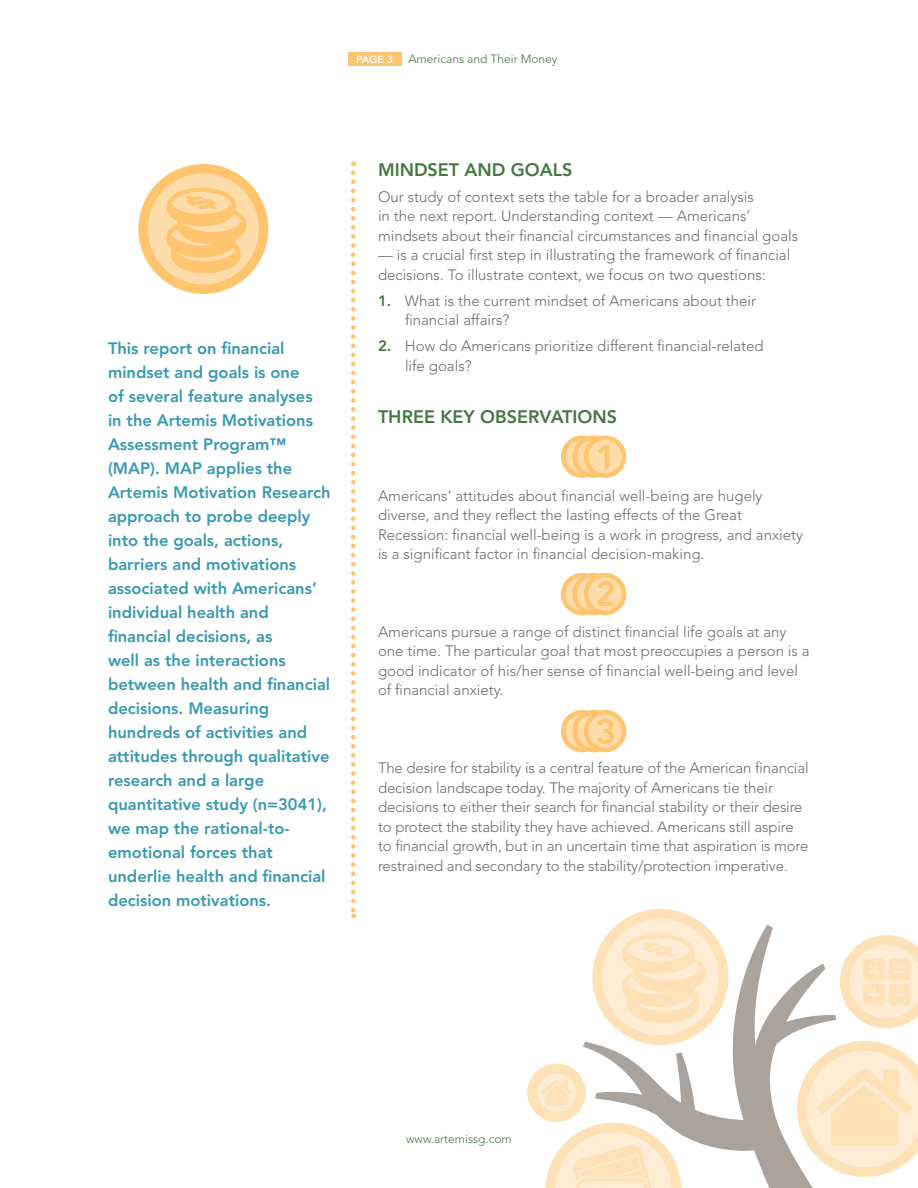
<style>
.page{position:relative;width:918px;height:1188px;background:#fff}
.page>*{position:absolute;margin:0;border:0;box-sizing:border-box;transform-origin:0 0}
.subhead_1_Green_all{font:800 18px "Avenir";color:#457842}
.blue_callout{font:800 16.5px/24px "Avenir";color:#3799b2}
.body_text{font:300 15px/19.5px "Avenir";color:#6a6c71}
.t1{font:300 12px "Avenir";color:#457842}
.t2{font:800 10.5px "Avenir";color:#fff}
.s1{font-weight:800;color:#457842}
</style>
<div class="page">
<div style="left:348px;top:52px;width:54px;height:14px;background:#fec46e"></div>
<svg style="left:563px;top:438px;width:38px;height:38px"></svg>
<div style="left:561px;top:436px;width:42px;height:42px;border:4px solid #fec46e;border-radius:50%"></div>
<svg style="left:575px;top:438px;width:38px;height:38px"></svg>
<div style="left:572px;top:436px;width:43px;height:42px;border:4px solid #fec46e;border-radius:50%"></div>
<svg style="left:586px;top:438px;width:38px;height:38px"></svg>
<div style="left:584px;top:436px;width:42px;height:42px;border:4px solid #fec46e;border-radius:50%"></div>
<svg style="left:598px;top:445px;width:11px;height:24px"></svg>
<svg style="left:563px;top:575px;width:38px;height:38px"></svg>
<div style="left:561px;top:573px;width:42px;height:42px;border:4px solid #fec46e;border-radius:50%"></div>
<svg style="left:575px;top:575px;width:38px;height:38px"></svg>
<div style="left:572px;top:573px;width:43px;height:42px;border:4px solid #fec46e;border-radius:50%"></div>
<svg style="left:586px;top:575px;width:38px;height:38px"></svg>
<div style="left:584px;top:573px;width:42px;height:42px;border:4px solid #fec46e;border-radius:50%"></div>
<svg style="left:597px;top:581px;width:17px;height:25px"></svg>
<svg style="left:563px;top:712px;width:38px;height:38px"></svg>
<div style="left:561px;top:710px;width:42px;height:42px;border:4px solid #fec46e;border-radius:50%"></div>
<svg style="left:575px;top:712px;width:38px;height:38px"></svg>
<div style="left:572px;top:710px;width:43px;height:42px;border:4px solid #fec46e;border-radius:50%"></div>
<svg style="left:586px;top:712px;width:38px;height:38px"></svg>
<div style="left:584px;top:710px;width:42px;height:42px;border:4px solid #fec46e;border-radius:50%"></div>
<svg style="left:597px;top:719px;width:17px;height:25px"></svg>
<svg style="left:351px;top:173px;width:5px;height:745px"></svg>
<svg style="left:138px;top:164px;width:131px;height:130px"></svg>
<svg style="left:532px;top:1068px;width:49px;height:49px"></svg>
<div style="left:527px;top:1063px;width:59px;height:59px;border:10px solid #fec46e;border-radius:50%"></div>
<svg style="left:597px;top:914px;width:127px;height:126px"></svg>
<div style="left:592px;top:909px;width:137px;height:136px;border:10px solid #fec46e;border-radius:50%"></div>
<svg style="left:541px;top:934px;width:377px;height:254px"></svg>
<p class="t2" style="left:356px;top:53px;width:39px">PAGE 3</p>
<p class="t1" style="left:408px;top:52px;width:151px">Americans and Their Money</p>
<p class="blue_callout" style="left:108px;top:336px;width:224px">This report on financial mindset and goals is one<br>of several feature analyses<br>in the Artemis Motivations<br>Assessment Program™ (MAP). MAP applies the<br>Artemis Motivation Research approach to probe deeply into the goals, actions, barriers and motivations associated with Americans’ individual health and financial decisions, as<br>well as the interactions between health and financial decisions. Measuring hundreds of activities and attitudes through qualitative research and a large quantitative study (n=3041), we map the rational-to&shy;emotional forces that underlie health and financial decision motivations.</p>
<p class="subhead_1_Green_all" style="left:378px;top:159px;width:196px">MINDSET AND GOALS</p>
<p class="body_text" style="left:378px;top:187px;width:422px">Our study of context sets the table for a broader analysis<br>in the next report. Understanding context — Americans’ mindsets about their financial circumstances and financial goals</p>
<p class="body_text" style="left:378px;top:245px;width:414px">— is a crucial first step in illustrating the framework of financial decisions. To illustrate context, we focus on two questions:</p>
<p class="body_text" style="left:405px;top:291px;width:353px;text-indent:-27px"><span class="s1">1.</span> What is the current mindset of Americans about their financial affairs?</p>
<p class="body_text" style="left:405px;top:336px;width:360px;text-indent:-27px"><span class="s1">2.</span> How do Americans prioritize different financial-related life goals?</p>
<p class="subhead_1_Green_all" style="left:378px;top:406px;width:241px">THREE KEY OBSERVATIONS</p>
<p class="body_text" style="left:378px;top:486px;width:427px">Americans’ attitudes about financial well-being are hugely diverse, and they reflect the lasting effects of the Great Recession: financial well-being is a work in progress, and anxiety is a significant factor in financial decision-making.</p>
<p class="body_text" style="left:378px;top:622px;width:433px">Americans pursue a range of distinct financial life goals at any one time. The particular goal that most preoccupies a person is a good indicator of his/her sense of financial well-being and level of financial anxiety.</p>
<p class="body_text" style="left:378px;top:758px;width:432px">The desire for stability is a central feature of the American financial decision landscape today. The majority of Americans tie their decisions to either their search for financial stability or their desire to protect the stability they have achieved. Americans still aspire to financial growth, but in an uncertain time that aspiration is more restrained and secondary to the stability/protection imperative.</p>
<p class="t1" style="left:406px;top:1132px;width:107px">www.artemissg.com</p>
</div>
